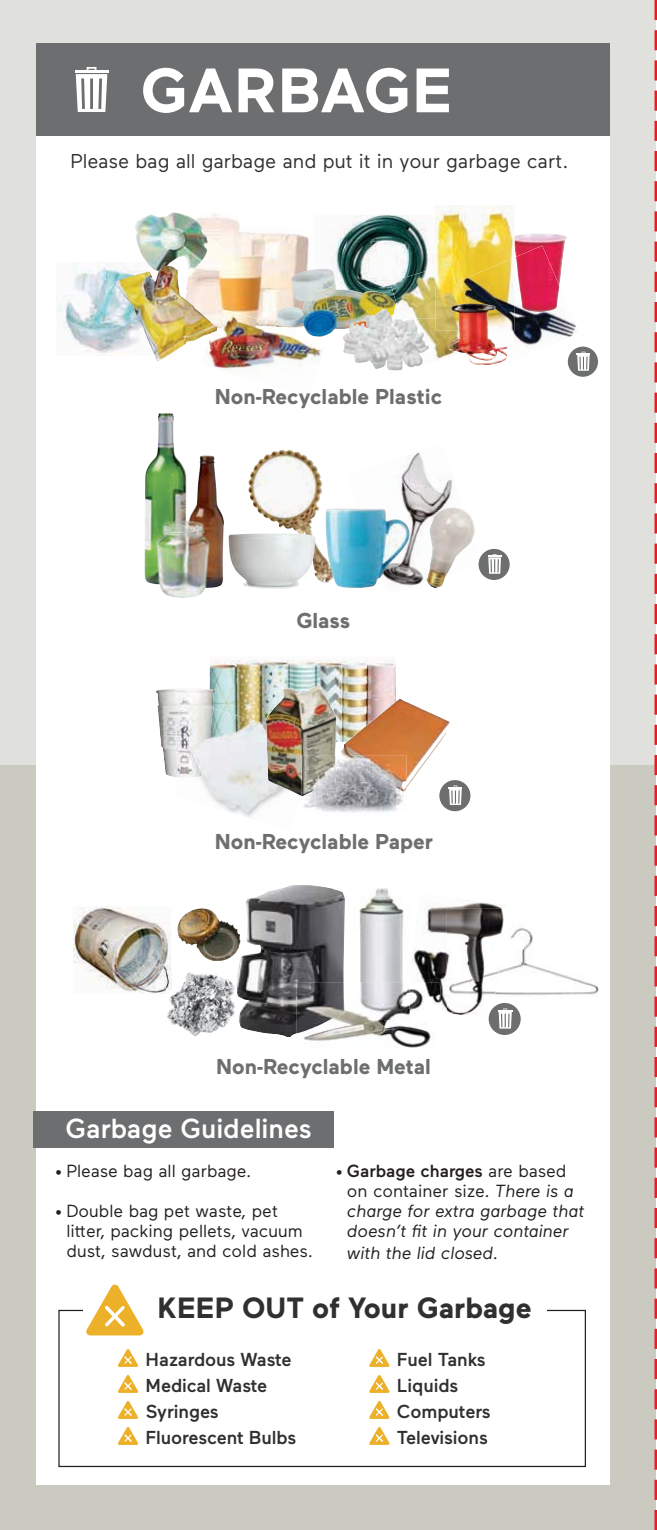
<style>
.page{position:relative;width:657px;height:1530px;background:#fff}
.page>*{position:absolute;margin:0;border:0;box-sizing:border-box;transform-origin:0 0}
.t1{font:700 62.5px "Maax";letter-spacing:.015em;color:#fff}
.t2{font:700 29.25px "Maax";color:#2f3130}
.t3{font:500 27.5px "Maax";color:#fff}
.t4{font:700 21.5px "Maax";color:#6d6e70}
.t5{font:20px "Maax";color:#2f3130}
.t6{font:500 18.75px/26px "Maax";letter-spacing:-.005em;color:#2f3130}
.t7{font:italic 17.5px/20px "Maax";color:#231f20}
.t8{font:17.5px/20px "Maax";color:#231f20}
.s1{color:#6d6f71}
.s2{font-weight:500;font-style:normal}
.s3{font-style:normal}
</style>
<div class="page">
<div style="left:0;top:755px;width:655px;height:775px;background:#cacac1"></div>
<div style="left:0;top:0;width:655px;height:765px;background:#e0e1dc"></div>
<div style="left:36px;top:45px;width:574px;height:1440px;background:#fff"></div>
<div style="left:36px;top:44px;width:574px;height:92px;background:#6d6e70"></div>
<hr style="left:75px;top:71px;width:33px;height:2px;background:#fff">
<svg style="left:76px;top:67px;width:31px;height:45px"></svg>
<div style="left:33px;top:1111px;width:301px;height:37px;background:#6d6e70"></div>
<div style="left:568px;top:347px;width:30px;height:30px;background:#6d6e70;border-radius:50%"></div>
<svg style="left:578px;top:352px;width:12px;height:19px"></svg>
<img style="left:514px;top:233px;width:53px;height:24px">
<img style="left:190px;top:214px;width:140px;height:121px">
<img style="left:314px;top:215px;width:120px;height:104px">
<img style="left:207px;top:350px;width:115px;height:23px">
<img style="left:205px;top:308px;width:122px;height:42px">
<img style="left:435px;top:205px;width:79px;height:59px">
<img style="left:429px;top:319px;width:19px;height:43px">
<img style="left:390px;top:268px;width:45px;height:51px">
<img style="left:435px;top:264px;width:24px;height:67px">
<img style="left:507px;top:257px;width:72px;height:111px">
<img style="left:516px;top:246px;width:43px;height:66px">
<img style="left:459px;top:257px;width:55px;height:74px">
<img style="left:57px;top:263px;width:58px;height:93px">
<img style="left:282px;top:269px;width:40px;height:41px">
<img style="left:342px;top:309px;width:87px;height:61px">
<img style="left:448px;top:304px;width:59px;height:61px">
<img style="left:135px;top:212px;width:55px;height:50px">
<img style="left:115px;top:262px;width:90px;height:100px">
<img style="left:73px;top:906px;width:98px;height:88px">
<img style="left:177px;top:908px;width:24px;height:33px">
<img style="left:507px;top:928px;width:92px;height:84px">
<img style="left:235px;top:885px;width:110px;height:152px">
<img style="left:412px;top:900px;width:95px;height:115px">
<img style="left:447px;top:908px;width:59px;height:104px">
<img style="left:167px;top:972px;width:68px;height:65px">
<img style="left:166px;top:971px;width:5px;height:23px">
<img style="left:358px;top:888px;width:46px;height:95px">
<img style="left:297px;top:983px;width:144px;height:65px">
<img style="left:297px;top:983px;width:47px;height:50px">
<img style="left:410px;top:983px;width:31px;height:29px">
<img style="left:405px;top:983px;width:5px;height:25px">
<div style="left:488px;top:1003px;width:32px;height:32px;background:#6d6e70;border-radius:50%"></div>
<svg style="left:498px;top:1009px;width:14px;height:20px"></svg>
<div style="left:58px;top:1310px;width:528px;height:157px;border:1px solid #231f20"></div>
<div style="left:83px;top:1288px;width:464px;height:58px;background:#fff"></div>
<svg style="left:86px;top:1284px;width:58px;height:51px"></svg>
<svg style="left:118px;top:1349px;width:20px;height:18px"></svg>
<svg style="left:118px;top:1375px;width:20px;height:18px"></svg>
<svg style="left:118px;top:1401px;width:20px;height:18px"></svg>
<svg style="left:118px;top:1427px;width:20px;height:18px"></svg>
<svg style="left:369px;top:1349px;width:21px;height:18px"></svg>
<svg style="left:369px;top:1375px;width:21px;height:18px"></svg>
<svg style="left:369px;top:1401px;width:21px;height:18px"></svg>
<svg style="left:369px;top:1427px;width:21px;height:18px"></svg>
<img style="left:210px;top:660px;width:186px;height:82px">
<img style="left:340px;top:698px;width:110px;height:91px">
<img style="left:156px;top:688px;width:60px;height:89px">
<div style="left:439px;top:780px;width:31px;height:31px;background:#6d6e70;border-radius:50%"></div>
<svg style="left:448px;top:786px;width:14px;height:19px"></svg>
<img style="left:173px;top:742px;width:105px;height:76px">
<img style="left:213px;top:709px;width:53px;height:33px">
<img style="left:178px;top:704px;width:35px;height:74px">
<img style="left:266px;top:684px;width:71px;height:112px">
<img style="left:301px;top:756px;width:103px;height:57px">
<img style="left:343px;top:756px;width:63px;height:35px">
<img style="left:301px;top:756px;width:34px;height:40px">
<img style="left:248px;top:450px;width:62px;height:83px">
<img style="left:228px;top:533px;width:88px;height:56px">
<img style="left:400px;top:452px;width:53px;height:137px">
<img style="left:325px;top:509px;width:86px;height:79px">
<img style="left:426px;top:507px;width:49px;height:81px">
<img style="left:145px;top:413px;width:79px;height:185px">
<div style="left:478px;top:549px;width:31px;height:31px;background:#6d6e70;border-radius:50%"></div>
<svg style="left:488px;top:554px;width:13px;height:20px"></svg>
<svg style="left:654px;top:0;width:3px;height:1530px"></svg>
<h1 class="t1" style="left:140px;top:68px;width:314px">GARBAGE</h1>
<p class="t5" style="left:70px;top:154px;width:499px">Please bag all garbage and put it in your garbage cart.</p>
<p class="t4" style="left:215px;top:389px;width:229px">Non-Re<span class="s1">cyc</span>lable Plastic</p>
<p class="t4" style="left:296px;top:612px;width:55px">Glass</p>
<p class="t4" style="left:215px;top:833px;width:220px">Non-Recyclable Paper</p>
<p class="t4" style="left:216px;top:1058px;width:216px">Non-Recyclable Metal</p>
<h3 class="t3" style="left:66px;top:1118px;width:247px">Garbage Guidelines</h3>
<p class="t8" style="left:55px;top:1162px;width:198px">• Please bag all garbage.</p>
<p class="t8" style="left:66px;top:1202px;width:248px;text-indent:-11px">• Double bag pet waste, pet litter, packing pellets, vacuum dust, sawdust, and cold ashes.</p>
<p class="t7" style="left:347px;top:1162px;width:239px;text-indent:-11px"><span class="s2">• Garbage charges</span> <span class="s3">are based on container size.</span> There is a charge for extra garbage that doesn’t fit in your container</p>
<p class="t7" style="left:347px;top:1244px;width:153px">with the lid closed.</p>
<h2 class="t2" style="left:158px;top:1297px;width:375px">KEEP OUT of Your Garbage</h2>
<p class="t6" style="left:146px;top:1348px;width:152px">Hazardous Waste<br>Medical Waste<br>Syringes<br>Fluorescent Bulbs</p>
<p class="t6" style="left:397px;top:1348px;width:95px">Fuel Tanks<br>Liquids<br>Computers<br>Televisions</p>
</div>
